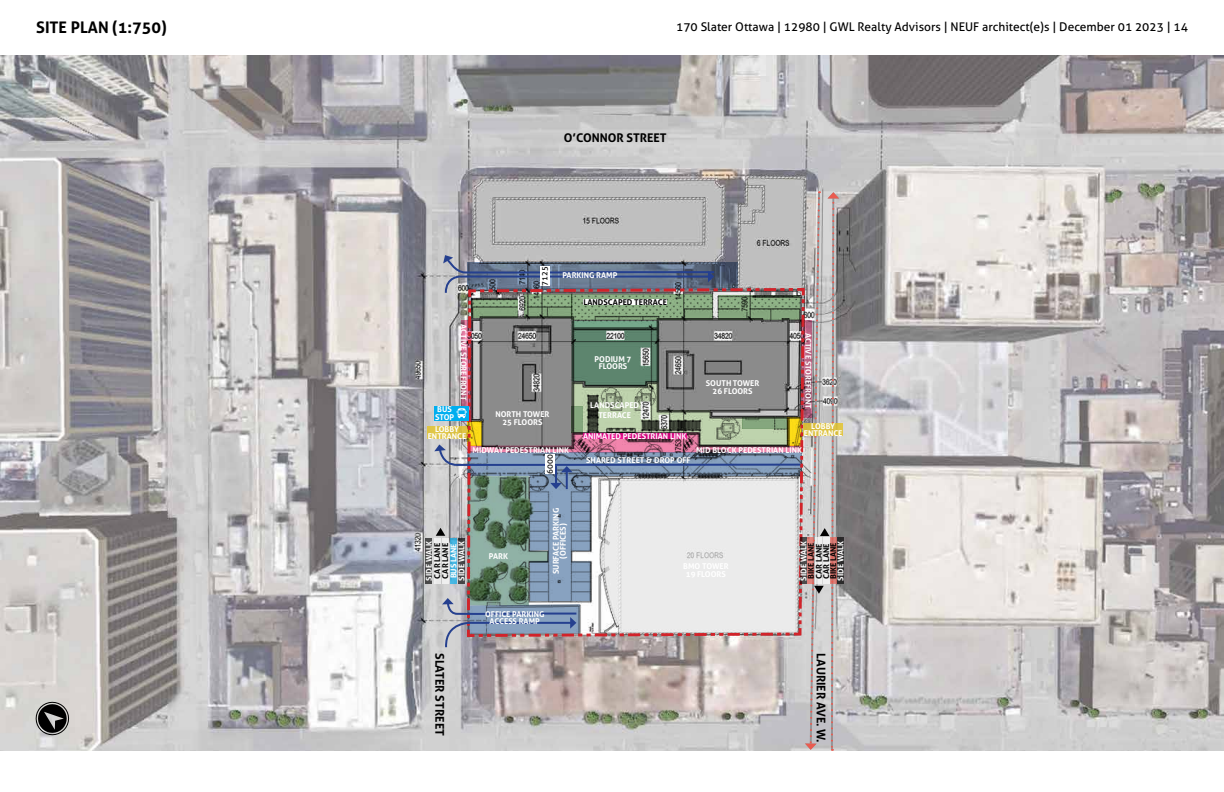
<style>
.page{position:relative;width:1224px;height:792px;background:#fff}
.page>*{position:absolute;margin:0;border:0;box-sizing:border-box;transform-origin:0 0}
.t1{font:700 16px "Aller";color:#000}
.t2{font:12px "Aller";color:#000}
.t3{font:700 12px "Aller";color:#000}
.t4{font:700 8px/7px "Aller";color:#fff;text-align:center}
.t5{font:700 8px/8.2px "Aller";color:#000}
.t6{font:8px "Aller";color:#000}
</style>
<div class="page">
<img style="left:0;top:55px;width:1224px;height:696px">
<svg style="left:34px;top:700px;width:37px;height:37px"></svg>
<div style="left:426px;top:538px;width:6px;height:46px;background:#4b4b4b"></div>
<div style="left:837px;top:538px;width:7px;height:46px;background:#2c2a2b"></div>
<img style="left:434px;top:190px;width:405px;height:561px">
<div style="left:545px;top:455px;width:10px;height:19px;background:#fff"></div>
<div style="left:540px;top:267px;width:10px;height:19px;background:#fff"></div>
<div style="left:434px;top:406px;width:21px;height:14px;background:#00aeef"></div>
<div style="left:584px;top:299px;width:83px;height:6px;background:#fff"></div>
<div style="left:427px;top:426px;width:40px;height:13px;background:#dfc546"></div>
<div style="left:804px;top:423px;width:39px;height:13px;background:#ddc344"></div>
<svg style="left:583px;top:433px;width:104px;height:6px"></svg>
<h1 class="t1" style="left:36px;top:17px;width:132px">SITE PLAN (1:750)</h1>
<h2 class="t2" style="left:676px;top:20px;width:513px">170 Slater Ottawa | 12980 | GWL Realty Advisors | NEUF architect(e)s | December 01 2023 | 14</h2>
<h2 class="t3" style="left:564px;top:130px;width:105px">O’CONNOR STREET</h2>
<p class="t6" style="left:540px;top:286px;width:21px;rotate:-90deg">7125</p>
<p class="t4" style="left:562px;top:272px;width:57px">PARKING RAMP</p>
<p class="t5" style="left:584px;top:298px;width:85px">LANDSCAPED TERRACE</p>
<p class="t4" style="left:467px;top:324px;width:77px;rotate:90deg">ACTIVE STOREFRONT</p>
<p class="t4" style="left:812px;top:333px;width:77px;rotate:90deg">ACTIVE STOREFRONT</p>
<p class="t4" style="left:595px;top:355px;width:38px">PODIUM 7<br>FLOORS</p>
<p class="t4" style="left:590px;top:400px;width:50px;line-height:10px">LANDSCAPED<br>TERRACE</p>
<p class="t4" style="left:706px;top:379px;width:55px;line-height:8px">SOUTH TOWER<br>26 FLOORS</p>
<p class="t4" style="left:435px;top:405px;width:21px;line-height:8px;text-align:left">BUS<br>STOP</p>
<p class="t4" style="left:495px;top:411px;width:55px;line-height:8px">NORTH TOWER<br>25 FLOORS</p>
<p class="t4" style="left:428px;top:426px;width:40px">LOBBY<br>ENTRANCE</p>
<p class="t4" style="left:804px;top:423px;width:40px">LOBBY<br>ENTRANCE</p>
<p class="t4" style="left:473px;top:446px;width:98px">MIDWAY PEDESTRIAN LINK</p>
<p class="t4" style="left:696px;top:446px;width:107px">MID BLOCK PEDESTRIAN LINK</p>
<p class="t4" style="left:583px;top:433px;width:105px">ANIMATED PEDESTRIAN LINK</p>
<p class="t6" style="left:545px;top:474px;width:21px;rotate:-90deg">6000</p>
<p class="t4" style="left:586px;top:457px;width:106px">SHARED STREET &amp; DROP OFF</p>
<p class="t4" style="left:552px;top:574px;width:68px;rotate:-90deg">SURFACE PARKING (OFFICES)</p>
<p class="t4" style="left:425px;top:581px;width:41px;rotate:-90deg">SIDE WALK</p>
<p class="t5" style="left:433px;top:579px;width:37px;rotate:-90deg">CAR LANE<br>CAR LANE</p>
<p class="t4" style="left:449px;top:581px;width:41px;line-height:8.2px;text-align:left;rotate:-90deg">BUS LANE<br>SIDE WALK</p>
<p class="t4" style="left:800px;top:581px;width:41px;rotate:-90deg">SIDE WALK</p>
<p class="t5" style="left:807px;top:579px;width:38px;rotate:-90deg">BIKE LANE<br>CAR LANE</p>
<p class="t5" style="left:823px;top:579px;width:38px;line-height:7.2px;rotate:-90deg">CAR LANE<br>BIKE LANE</p>
<p class="t4" style="left:837px;top:581px;width:41px;rotate:-90deg">SIDE WALK</p>
<p class="t4" style="left:489px;top:553px;width:21px">PARK</p>
<p class="t4" style="left:485px;top:611px;width:61px">OFFICE PARKING<br>ACCESS RAMP</p>
<h2 class="t3" style="left:447px;top:653px;width:84px;rotate:90deg">SLATER STREET</h2>
<h2 class="t3" style="left:829px;top:653px;width:91px;rotate:90deg">LAURIER AVE. W.</h2>
</div>
